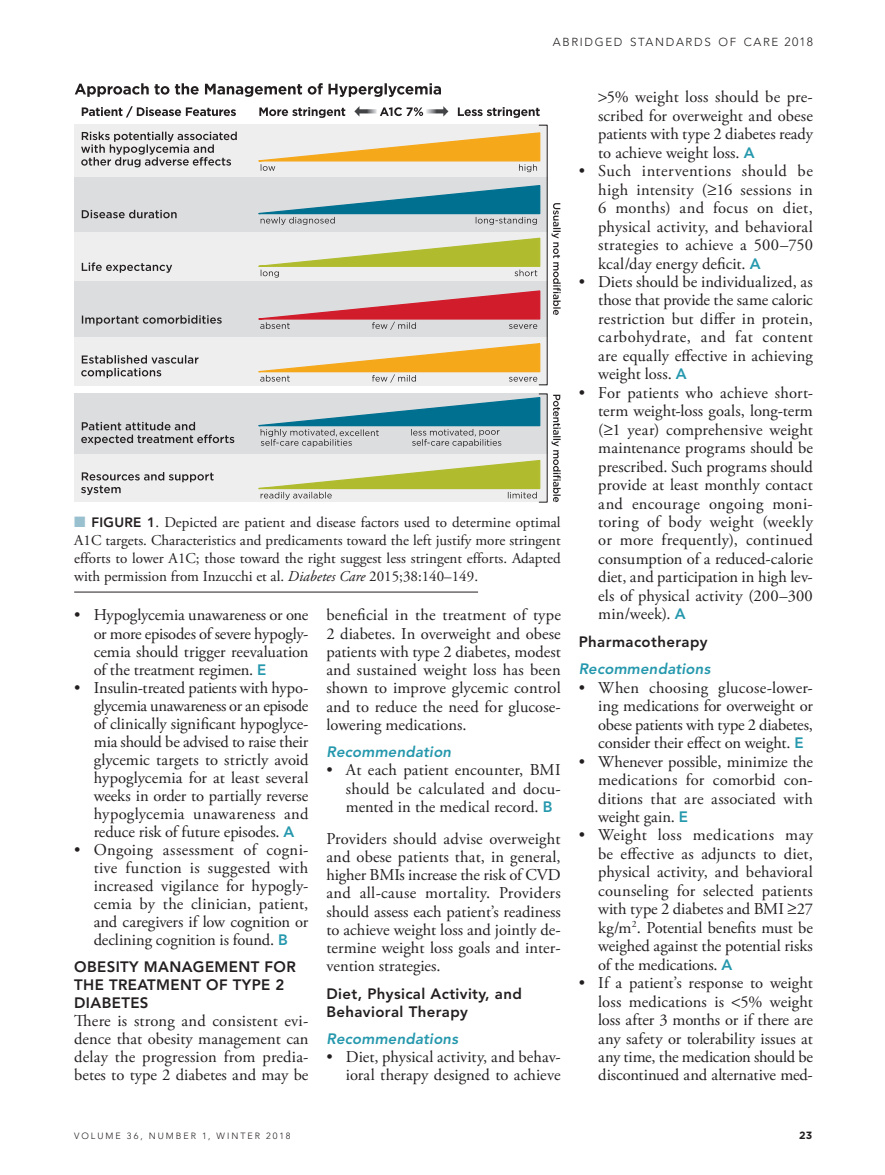
<style>
.page{position:relative;width:885px;height:1175px;background:#fff}
.page>*{position:absolute;margin:0;border:0;box-sizing:border-box;transform-origin:0 0}
.BODY_-_1st_PARA_Spac{font:16.5px/18.5px "Adobe Garamond Pro";color:#231f20;text-align:justify}
.BODY_-_1st_PARA{font:16.5px/18.3px "Adobe Garamond Pro";letter-spacing:.005em;color:#231f20;text-align:justify}
.t1{font:15px/18px "Adobe Garamond Pro";color:#231f20;text-align:justify}
.H1_-_BOLD{font:800 15px/18px "Avenir LT Std";letter-spacing:.025em;color:#231f20}
.SOC_-_RECOMMENDATION{font:italic 800 15px "Avenir LT Std";letter-spacing:.01em;color:#2598ad}
.t2{font:300 11.55px "Avenir LT Std";letter-spacing:.145em;color:#231f20}
.t3{font:700 10.5px "Gotham";color:#231f20}
.t4{font:300 9px "Avenir LT Std";letter-spacing:.22em;color:#231f20}
.s1{font-size:12px}
.s2{color:#99c0ce}
.s3{font-family:"Avenir LT Std";font-weight:800;font-size:13.5px}
.s4{font-style:italic}
.s5{font-family:"Avenir LT Std";font-weight:800;font-size:15px;color:#2598ad}
</style>
<div class="page">
<svg style="left:75px;top:83px;width:366px;height:14px"></svg>
<svg style="left:82px;top:106px;width:154px;height:11px"></svg>
<svg style="left:259px;top:107px;width:86px;height:11px"></svg>
<svg style="left:457px;top:107px;width:82px;height:11px"></svg>
<svg style="left:380px;top:107px;width:43px;height:9px"></svg>
<img style="left:354px;top:106px;width:23px;height:11px">
<img style="left:426px;top:106px;width:23px;height:11px">
<svg style="left:81px;top:125px;width:479px;height:377px;background:#d1cfc5"></svg>
<hr style="left:74px;top:591px;width:404px;height:1px;background:#231f20">
<p class="t2" style="left:552px;top:35px;width:261px">ABRIDGED STANDARDS OF CARE <span class="s1">2018</span></p>
<p class="t1" style="left:74px;top:514px;width:488px"><span class="s2">■</span> <span class="s3">FIGURE 1</span>. Depicted are patient and disease factors used to determine optimal A1C targets. Characteristics and predicaments toward the left justify more stringent efforts to lower A1C; those toward the right suggest less stringent efforts. Adapted with permission from Inzucchi et al. <span class="s4">Diabetes Care</span> 2015;38:140–149.</p>
<p class="BODY_-_1st_PARA_Spac" style="left:94px;top:607px;width:216px;line-height:18px;text-indent:-20px">• Hypoglycemia unawareness or one or more episodes of severe hypogly&shy;cemia should trigger reevaluation of the treatment regimen. <span class="s5">E</span></p>
<p class="BODY_-_1st_PARA_Spac" style="left:94px;top:679px;width:216px;line-height:18px;text-indent:-20px">• Insulin-treated patients with hypo&shy;glycemia unawareness or an episode of clinically significant hypoglyce&shy;mia should be advised to raise their glycemic targets to strictly avoid hypoglycemia for at least several weeks in order to partially reverse hypoglycemia unawareness and reduce risk of future episodes. <span class="s5">A</span></p>
<p class="BODY_-_1st_PARA_Spac" style="left:94px;top:841px;width:216px;line-height:18px;text-indent:-20px">• Ongoing assessment of cogni&shy;tive function is suggested with increased vigilance for hypogly&shy;cemia by the clinician, patient, and caregivers if low cognition or declining cognition is found. <span class="s5">B</span></p>
<p class="H1_-_BOLD" style="left:74px;top:958px;width:223px">OBESITY MANAGEMENT FOR<br>THE TREATMENT OF TYPE 2<br>DIABETES</p>
<p class="BODY_-_1st_PARA" style="left:74px;top:1012px;width:236px">There is strong and consistent evi&shy;dence that obesity management can delay the progression from predia&shy;betes to type 2 diabetes and may be</p>
<p class="BODY_-_1st_PARA" style="left:326px;top:606px;width:236px">beneficial in the treatment of type 2 diabetes. In overweight and obese patients with type 2 diabetes, modest and sustained weight loss has been shown to improve glycemic control and to reduce the need for glucose&shy;lowering medications.</p>
<p class="SOC_-_RECOMMENDATION" style="left:326px;top:743px;width:126px">Recommendation</p>
<p class="BODY_-_1st_PARA_Spac" style="left:346px;top:761px;width:216px;text-indent:-20px">• At each patient encounter, BMI should be calculated and docu&shy;mented in the medical record. <span class="s5">B</span></p>
<p class="BODY_-_1st_PARA_Spac" style="left:326px;top:829px;width:236px">Providers should advise overweight and obese patients that, in general, higher BMIs increase the risk of CVD and all-cause mortality. Providers should assess each patient’s readiness to achieve weight loss and jointly de&shy;termine weight loss goals and inter&shy;vention strategies.</p>
<p class="H1_-_BOLD" style="left:326px;top:984px;width:197px">Diet, Physical Activity, and<br>Behavioral Therapy</p>
<p class="SOC_-_RECOMMENDATION" style="left:326px;top:1029px;width:133px">Recommendations</p>
<p class="BODY_-_1st_PARA_Spac" style="left:326px;top:1048px;width:236px;text-align:right">• Diet, physical activity, and behav&shy;ioral therapy designed to achieve</p>
<p class="BODY_-_1st_PARA_Spac" style="left:598px;top:88px;width:216px;text-indent:9px">5% weight loss should be pre&shy;scribed for overweight and obese patients with type 2 diabetes ready to achieve weight loss. <span class="s5">A</span></p>
<p class="BODY_-_1st_PARA_Spac" style="left:598px;top:162px;width:216px;text-indent:-19px">• Such interventions should be high intensity (≥16 sessions in 6 months) and focus on diet, physical activity, and behavioral strategies to achieve a 500–750 kcal/day energy deficit. <span class="s5">A</span></p>
<p class="BODY_-_1st_PARA_Spac" style="left:598px;top:273px;width:216px;text-indent:-20px">• Diets should be individualized, as those that provide the same caloric restriction but differ in protein, carbohydrate, and fat content are equally effective in achieving weight loss. <span class="s5">A</span></p>
<p class="BODY_-_1st_PARA_Spac" style="left:598px;top:384px;width:216px;text-indent:-20px">• For patients who achieve short&shy;term weight-loss goals, long-term (≥1 year) comprehensive weight maintenance programs should be prescribed. Such programs should provide at least monthly contact and encourage ongoing moni&shy;toring of body weight (weekly or more frequently), continued consumption of a reduced-calorie diet, and participation in high lev&shy;els of physical activity (200–300 min/week). <span class="s5">A</span></p>
<p class="H1_-_BOLD" style="left:578px;top:632px;width:130px">Pharmacotherapy</p>
<p class="SOC_-_RECOMMENDATION" style="left:578px;top:660px;width:133px">Recommendations</p>
<p class="BODY_-_1st_PARA_Spac" style="left:598px;top:679px;width:216px;text-indent:-20px">• When choosing glucose-lower&shy;ing medications for overweight or obese patients with type 2 diabetes, consider their effect on weight. <span class="s5">E</span></p>
<p class="BODY_-_1st_PARA_Spac" style="left:598px;top:752px;width:216px;text-indent:-20px">• Whenever possible, minimize the medications for comorbid con&shy;ditions that are associated with weight gain. <span class="s5">E</span></p>
<p class="BODY_-_1st_PARA_Spac" style="left:598px;top:826px;width:216px;text-indent:-19px">• Weight loss medications may be effective as adjuncts to diet, physical activity, and behavioral counseling for selected patients with type 2 diabetes and BMI ≥27 kg/m<sup>2</sup>. Potential benefits must be weighed against the potential risks of the medications. <span class="s5">A</span></p>
<p class="BODY_-_1st_PARA_Spac" style="left:598px;top:974px;width:216px;text-indent:-20px">• If a patient’s response to weight loss medications is 5% weight loss after 3 months or if there are any safety or tolerability issues at any time, the medication should be discontinued and alternative med-</p>
<p class="t4" style="left:74px;top:1130px;width:218px">VOLUME 36, NUMBER 1, WINTER 2018</p>
<p class="t3" style="left:798px;top:1128px;width:15px">23</p>
</div>
